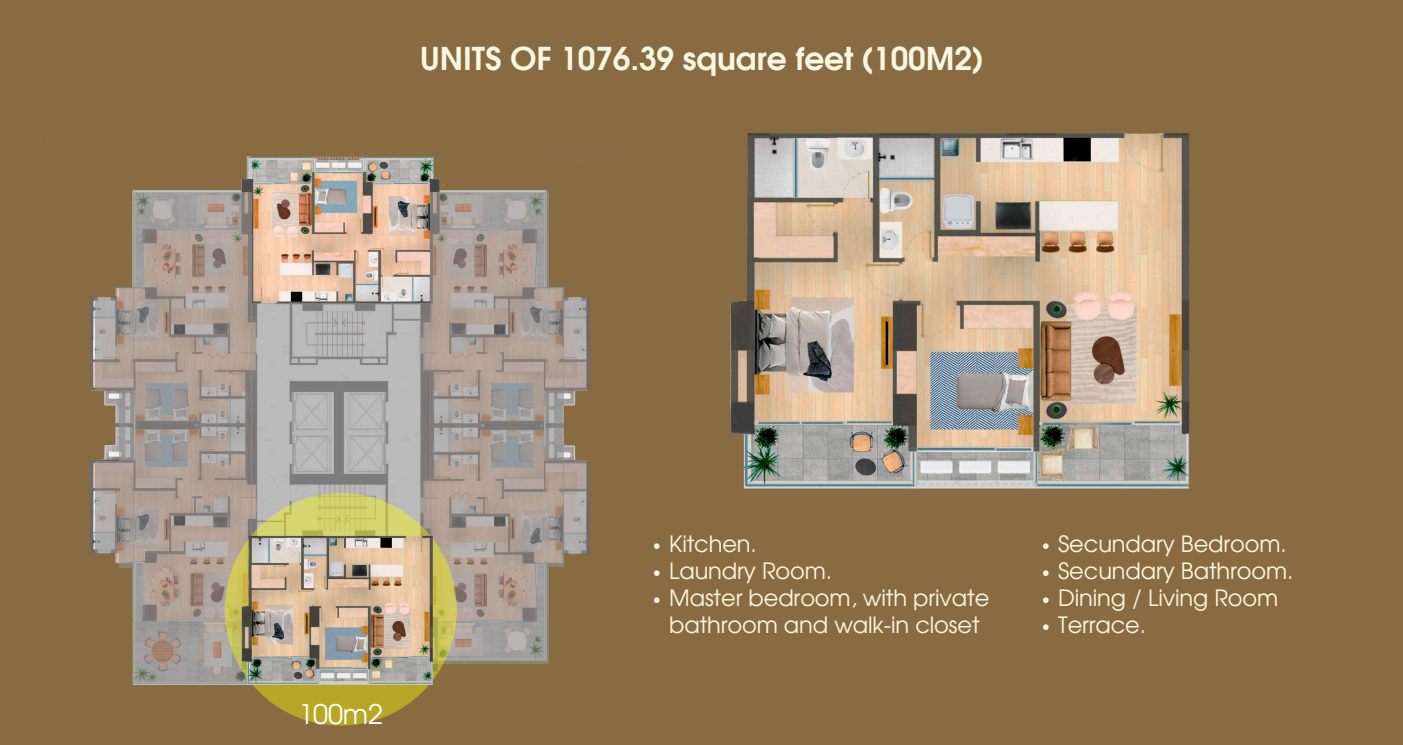
<style>
.page{position:relative;width:1403px;height:745px;background:#fff}
.page>*{position:absolute;margin:0;border:0;box-sizing:border-box;transform-origin:0 0}
.t1{font:700 31.5px "Evolventa";letter-spacing:-.005em;color:#f9f7e2}
.t2{font:27px "Evolventa";letter-spacing:-.005em;color:#fff}
.t3{font:22.5px/27px "Evolventa";letter-spacing:-.005em;color:#f9f7e2}
</style>
<div class="page">
<div style="left:0;top:0;width:1402px;height:744px;background:#896b42"></div>
<img style="left:89px;top:156px;width:501px;height:541px">
<svg style="left:133px;top:192px;width:118px;height:491px;background:#a59a94"></svg>
<svg style="left:431px;top:192px;width:118px;height:471px;background:#a69b95"></svg>
<svg style="left:549px;top:287px;width:14px;height:278px;background:#a39992"></svg>
<svg style="left:563px;top:298px;width:24px;height:91px;background:#aba4a1"></svg>
<svg style="left:563px;top:461px;width:24px;height:91px;background:#aba4a0"></svg>
<svg style="left:421px;top:303px;width:10px;height:225px;background:#8c8580"></svg>
<svg style="left:251px;top:303px;width:170px;height:225px;background:#afaeae"></svg>
<svg style="left:95px;top:461px;width:24px;height:91px;background:#a9a19d"></svg>
<svg style="left:95px;top:298px;width:24px;height:91px;background:#aba29e"></svg>
<svg style="left:119px;top:288px;width:14px;height:278px;background:#a49a93"></svg>
<img style="left:730px;top:133px;width:460px;height:356px">
<svg style="left:225px;top:493px;width:232px;height:232px;background:#c5bc4c"></svg>
<img style="left:237px;top:528px;width:201px;height:161px">
<svg style="left:654px;top:543px;width:5px;height:5px"></svg>
<svg style="left:654px;top:570px;width:5px;height:5px"></svg>
<svg style="left:654px;top:597px;width:5px;height:5px"></svg>
<svg style="left:1043px;top:543px;width:5px;height:5px"></svg>
<svg style="left:1043px;top:570px;width:5px;height:5px"></svg>
<svg style="left:1043px;top:597px;width:5px;height:5px"></svg>
<svg style="left:1043px;top:624px;width:5px;height:5px"></svg>
<h1 class="t1" style="left:420px;top:45px;width:564px">UNITS OF 1076.39 square feet (100M2)</h1>
<p class="t2" style="left:298px;top:702px;width:86px">100m2</p>
<p class="t3" style="left:669px;top:531px;width:322px">Kitchen.<br>Laundry Room.<br>Master bedroom, with private bathroom and walk-in closet</p>
<p class="t3" style="left:1058px;top:531px;width:237px">Secundary Bedroom.<br>Secundary Bathroom.<br>Dining / Living Room<br>Terrace.</p>
</div>
